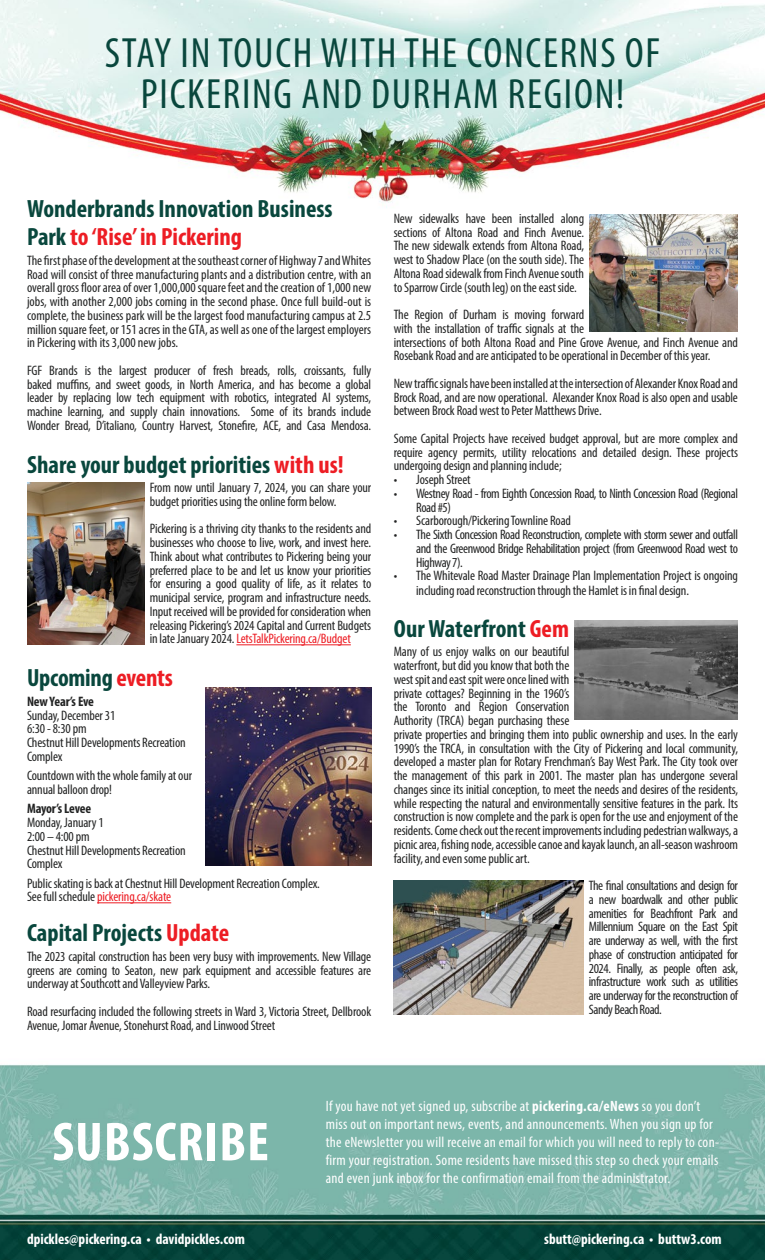
<style>
.page{position:relative;width:765px;height:1260px;background:#fff}
.page>*{position:absolute;margin:0;border:0;box-sizing:border-box;transform-origin:0 0}
.t1{font:700 condensed 55.25px "Myriad Pro";letter-spacing:.02em;color:#fff}
.t2{font:condensed 42.5px/41px "Myriad Pro";letter-spacing:.04em;color:#09473d;text-align:center}
.t3{font:700 condensed 25px/28px "Myriad Pro";color:#09473d}
.t4{font:condensed 15px/18px "Myriad Pro";letter-spacing:.02em;color:#fff}
.t5{font:700 condensed 15px "Myriad Pro";color:#fff}
.t6{font:condensed 13.75px/13.8px "Myriad Pro";letter-spacing:-.01em;color:#222323;text-align:justify}
.t7{font:condensed 13.75px/13.8px "Myriad Pro";letter-spacing:-.03em;color:#222323}
.t8{font:700 condensed 13.75px "Myriad Pro";letter-spacing:-.015em;color:#222323}
.s1{color:#ed1d24}
.s2{font-weight:700}
</style>
<div class="page">
<img style="left:0;top:0;width:765px;height:1260px">
<hr style="left:236px;top:644px;width:115px;height:1px;background:#ed1d24">
<hr style="left:97px;top:902px;width:74px;height:1px;background:#ed1d24">
<img style="left:27px;top:482px;width:117px;height:162px">
<img style="left:590px;top:214px;width:148px;height:118px">
<img style="left:575px;top:621px;width:163px;height:99px">
<img style="left:394px;top:880px;width:189px;height:134px">
<img style="left:205px;top:688px;width:166px;height:178px">
<h2 class="t2" style="left:105px;top:32px;width:557px">STAY IN TOUCH WITH THE CONCERNS OF<br>PICKERING AND DURHAM REGION!</h2>
<h3 class="t3" style="left:27px;top:195px;width:307px">Wonderbrands Innovation Business<br>Park <span class="s1">to ‘Rise’ in Pickering</span></h3>
<p class="t6" style="left:27px;top:253px;width:346px">The first phase of the development at the southeast corner of Highway 7 and Whites Road will consist of three manufacturing plants and a distribution centre, with an overall gross floor area of over 1,000,000 square feet and the creation of 1,000 new jobs, with another 2,000 jobs coming in the second phase. Once full build-out is complete, the business park will be the largest food manufacturing campus at 2.5 million square feet, or 151 acres in the GTA, as well as one of the largest employers in Pickering with its 3,000 new jobs.</p>
<p class="t6" style="left:27px;top:363px;width:346px">FGF Brands is the largest producer of fresh breads, rolls, croissants, fully baked muffins, and sweet goods, in North America, and has become a global leader by replacing low tech equipment with robotics, integrated AI systems, machine learning, and supply chain innovations. Some of its brands include Wonder Bread, D’italiano, Country Harvest, Stonefire, ACE, and Casa Mendosa.</p>
<h3 class="t3" style="left:27px;top:450px;width:318px">Share your budget priorities <span class="s1">with us!</span></h3>
<p class="t6" style="left:150px;top:481px;width:223px">From now until January 7, 2024, you can share your budget priorities using the online form below.</p>
<p class="t6" style="left:150px;top:522px;width:223px">Pickering is a thriving city thanks to the residents and businesses who choose to live, work, and invest here.<br>Think about what contributes to Pickering being your preferred place to be and let us know your priorities for ensuring a good quality of life, as it relates to municipal service, program and infrastructure needs.<br>Input received will be provided for consideration when releasing Pickering’s 2024 Capital and Current Budgets in late January 2024. <span class="s1">LetsTalkPickering.ca/Budget</span></p>
<h3 class="t3" style="left:27px;top:664px;width:147px">Upcoming <span class="s1">events</span></h3>
<p class="t8" style="left:27px;top:693px;width:69px">New Year’s Eve</p>
<p class="t6" style="left:27px;top:708px;width:160px;text-align:left">Sunday, December 31<br>6:30 - 8:30 pm<br>Chestnut Hill Developments Recreation<br>Complex</p>
<p class="t6" style="left:27px;top:769px;width:167px">Countdown with the whole family at our annual balloon drop!</p>
<p class="t8" style="left:27px;top:800px;width:66px">Mayor’s Levee</p>
<p class="t6" style="left:27px;top:815px;width:160px;text-align:left">Monday, January 1<br>2:00 – 4:00 pm<br>Chestnut Hill Developments Recreation<br>Complex</p>
<p class="t6" style="left:27px;top:876px;width:294px">Public skating is back at Chestnut Hill Development Recreation Complex.<br>See full schedule <span class="s1">pickering.ca/skate</span></p>
<h3 class="t3" style="left:27px;top:919px;width:204px">Capital Projects <span class="s1">Update</span></h3>
<p class="t6" style="left:27px;top:949px;width:346px">The 2023 capital construction has been very busy with improvements. New Village greens are coming to Seaton, new park equipment and accessible features are underway at Southcott and Valleyview Parks.</p>
<p class="t6" style="left:27px;top:1004px;width:346px">Road resurfacing included the following streets in Ward 3, Victoria Street, Dellbrook<br>Avenue, Jomar Avenue, Stonehurst Road, and Linwood Street</p>
<p class="t6" style="left:394px;top:211px;width:192px">New sidewalks have been installed along sections of Altona Road and Finch Avenue.<br>The new sidewalk extends from Altona Road, west to Shadow Place (on the south side). The Altona Road sidewalk from Finch Avenue south to Sparrow Circle (south leg) on the east side.</p>
<p class="t6" style="left:394px;top:307px;width:346px;text-align:left">The Region of Durham is moving forward<br>with the installation of traffic signals at the<br>intersections of both Altona Road and Pine Grove Avenue, and Finch Avenue and Rosebank Road and are anticipated to be operational in December of this year.</p>
<p class="t6" style="left:394px;top:376px;width:346px">New traffic signals have been installed at the intersection of Alexander Knox Road and Brock Road, and are now operational. Alexander Knox Road is also open and usable between Brock Road west to Peter Matthews Drive.</p>
<p class="t6" style="left:394px;top:431px;width:346px">Some Capital Projects have received budget approval, but are more complex and require agency permits, utility relocations and detailed design. These projects undergoing design and planning include;</p>
<p class="t6" style="left:394px;top:472px;width:79px">• Joseph Street</p>
<p class="t7" style="left:416px;top:486px;width:323px;text-indent:-22px">• Westney Road - from Eighth Concession Road, to Ninth Concession Road (Regional<br>Road #5)</p>
<p class="t6" style="left:394px;top:514px;width:179px">• Scarborough/Pickering Townline Road</p>
<p class="t6" style="left:416px;top:527px;width:323px;text-indent:-22px">• The Sixth Concession Road Reconstruction, complete with storm sewer and outfall and the Greenwood Bridge Rehabilitation project (from Greenwood Road west to Highway 7).</p>
<p class="t6" style="left:416px;top:568px;width:323px;line-height:14.4px;text-indent:-22px">• The Whitevale Road Master Drainage Plan Implementation Project is ongoing including road reconstruction through the Hamlet is in final design.</p>
<h3 class="t3" style="left:394px;top:614px;width:177px">Our Waterfront <span class="s1">Gem</span></h3>
<p class="t6" style="left:394px;top:645px;width:346px;text-align:left">Many of us enjoy walks on our beautiful<br>waterfront, but did you know that both the<br>west spit and east spit were once lined with<br>private cottages? Beginning in the 1960’s<br>the Toronto and Region Conservation<br>Authority (TRCA) began purchasing these<br>private properties and bringing them into public ownership and uses. In the early 1990’s the TRCA, in consultation with the City of Pickering and local community, developed a master plan for Rotary Frenchman’s Bay West Park. The City took over the management of this park in 2001. The master plan has undergone several changes since its initial conception, to meet the needs and desires of the residents, while respecting the natural and environmentally sensitive features in the park. Its construction is now complete and the park is open for the use and enjoyment of the residents. Come check out the recent improvements including pedestrian walkways, a picnic area, fishing node, accessible canoe and kayak launch, an all-season washroom facility, and even some public art.</p>
<p class="t6" style="left:589px;top:879px;width:151px">The final consultations and design for a new boardwalk and other public amenities for Beachfront Park and Millennium Square on the East Spit are underway as well, with the first phase of construction anticipated for 2024. Finally, as people often ask, infrastructure work such as utilities are underway for the reconstruction of Sandy Beach Road.</p>
<h1 class="t1" style="left:52px;top:1107px;width:218px">SUBSCRIBE</h1>
<p class="t4" style="left:326px;top:1097px;width:395px">If you have not yet signed up, subscribe at <span class="s2">pickering.ca/eNews</span> so you don’t miss out on important news, events, and announcements. When you sign up for the eNewsletter you will receive an email for which you will need to reply to con&shy;firm your registration. Some residents have missed this step so check your emails and even junk inbox for the confirmation email from the administrator.</p>
<p class="t5" style="left:27px;top:1230px;width:219px">dpickles@pickering.ca • davidpickles.com</p>
<p class="t5" style="left:544px;top:1230px;width:179px">sbutt@pickering.ca • buttw3.com</p>
</div>
